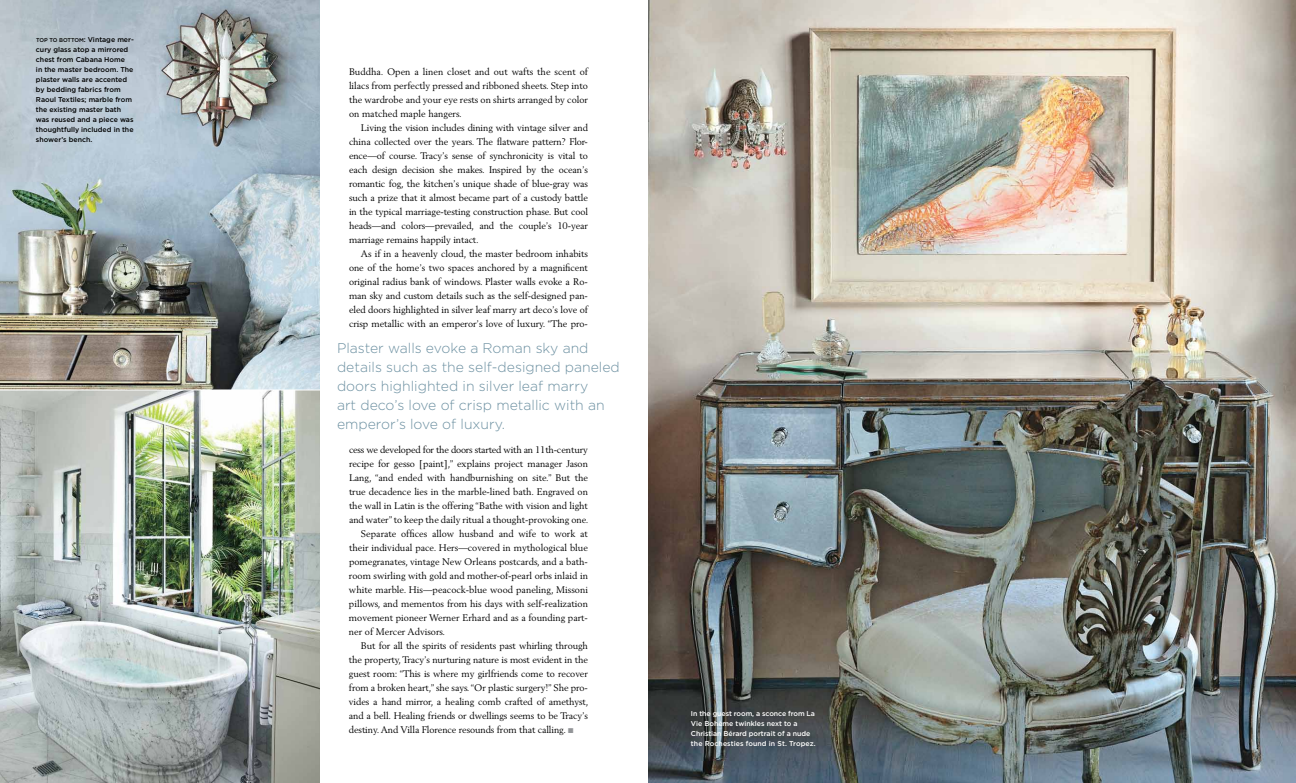
<style>
.page{position:relative;width:1296px;height:783px;background:#fff}
.page>*{position:absolute;margin:0;border:0;box-sizing:border-box;transform-origin:0 0}
.t1{font:300 14px/19px "Gotham";color:#6c90a1}
.t2{font:9.5px/14px "Berling";letter-spacing:-.005em;color:#000;text-align:justify}
.t3{font:500 7px/10px "Gotham";color:#000}
.t4{font:500 7px/10px "Gotham";letter-spacing:-.01em;color:#fff}
.s1{font-size:5.5px}
.s2{color:#939598}
</style>
<div class="page">
<img style="left:0;top:0;width:320px;height:783px">
<img style="left:648px;top:0;width:648px;height:783px">
<hr style="left:0;top:390px;width:323px;height:1px;background:#fff">
<p class="t3" style="left:36px;top:34px;width:99px"><span class="s1">TOP TO BOTTOM</span>: Vintage mer&shy;cury glass atop a mirrored chest from Cabana Home<br>in the master bedroom. The plaster walls are accented by bedding fabrics from<br>Raoul Textiles; marble from the existing master bath was reused and a piece was thoughtfully included in the shower’s bench.</p>
<p class="t2" style="left:349px;top:65px;width:241px">Buddha. Open a linen closet and out wafts the scent of lilacs from perfectly pressed and ribboned sheets. Step into the wardrobe and your eye rests on shirts arranged by color on matched maple hangers.</p>
<p class="t2" style="left:349px;top:121px;width:241px;text-indent:12px">Living the vision includes dining with vintage silver and china collected over the years. The flatware pattern? Flor&shy;ence—of course. Tracy’s sense of synchronicity is vital to each design decision she makes. Inspired by the ocean’s romantic fog, the kitchen’s unique shade of blue-gray was such a prize that it almost became part of a custody battle in the typical marriage-testing construction phase. But cool heads—and colors—prevailed, and the couple’s 10-year marriage remains happily intact.</p>
<p class="t2" style="left:349px;top:247px;width:241px;text-indent:12px">As if in a heavenly cloud, the master bedroom inhabits one of the home’s two spaces anchored by a magnificent original radius bank of windows. Plaster walls evoke a Ro&shy;man sky and custom details such as the self-designed pan&shy;eled doors highlighted in silver leaf marry art deco’s love of crisp metallic with an emperor’s love of luxury. “The pro-</p>
<h1 class="t1" style="left:337px;top:339px;width:284px">Plaster walls evoke a Roman sky and details such as the self-designed paneled doors highlighted in silver leaf marry<br>art deco’s love of crisp metallic with an emperor’s love of luxury.</h1>
<p class="t2" style="left:349px;top:443px;width:241px">cess we developed for the doors started with an 11th-century</p>
<p class="t2" style="left:349px;top:457px;width:240px">recipe for gesso [paint],” explains project manager Jason</p>
<p class="t2" style="left:349px;top:471px;width:240px">Lang, “and ended with handburnishing on site.” But the</p>
<p class="t2" style="left:349px;top:485px;width:241px">true decadence lies in the marble-lined bath. Engraved on</p>
<p class="t2" style="left:349px;top:499px;width:241px">the wall in Latin is the offering “Bathe with vision and light</p>
<p class="t2" style="left:349px;top:513px;width:241px">and water” to keep the daily ritual a thought-provoking one.</p>
<p class="t2" style="left:361px;top:527px;width:229px">Separate offices allow husband and wife to work at</p>
<p class="t2" style="left:349px;top:541px;width:240px">their individual pace. Hers—covered in mythological blue</p>
<p class="t2" style="left:349px;top:555px;width:240px">pomegranates, vintage New Orleans postcards, and a bath-</p>
<p class="t2" style="left:349px;top:569px;width:240px">room swirling with gold and mother-of-pearl orbs inlaid in</p>
<p class="t2" style="left:349px;top:583px;width:241px">white marble. His—peacock-blue wood paneling, Missoni</p>
<p class="t2" style="left:349px;top:597px;width:240px">pillows, and mementos from his days with self-realization</p>
<p class="t2" style="left:349px;top:611px;width:241px">movement pioneer Werner Erhard and as a founding part-</p>
<p class="t2" style="left:349px;top:625px;width:98px">ner of Mercer Advisors.</p>
<p class="t2" style="left:361px;top:639px;width:228px">But for all the spirits of residents past whirling through</p>
<p class="t2" style="left:349px;top:653px;width:240px">the property, Tracy’s nurturing nature is most evident in the</p>
<p class="t2" style="left:349px;top:667px;width:240px">guest room: “This is where my girlfriends come to recover</p>
<p class="t2" style="left:349px;top:681px;width:241px">from a broken heart,” she says. “Or plastic surgery!” She pro-</p>
<p class="t2" style="left:349px;top:695px;width:241px">vides a hand mirror, a healing comb crafted of amethyst,</p>
<p class="t2" style="left:349px;top:709px;width:240px">and a bell. Healing friends or dwellings seems to be Tracy’s</p>
<p class="t2" style="left:349px;top:723px;width:226px">destiny. And Villa Florence resounds from that calling. <span class="s2">■</span></p>
<p class="t4" style="left:691px;top:708px;width:126px">I n the guest room, a sconce from La Vie Bohème twinkles next to a Christian Bérard portrait of a nude the Rochesties found in St. Tropez.</p>
</div>
